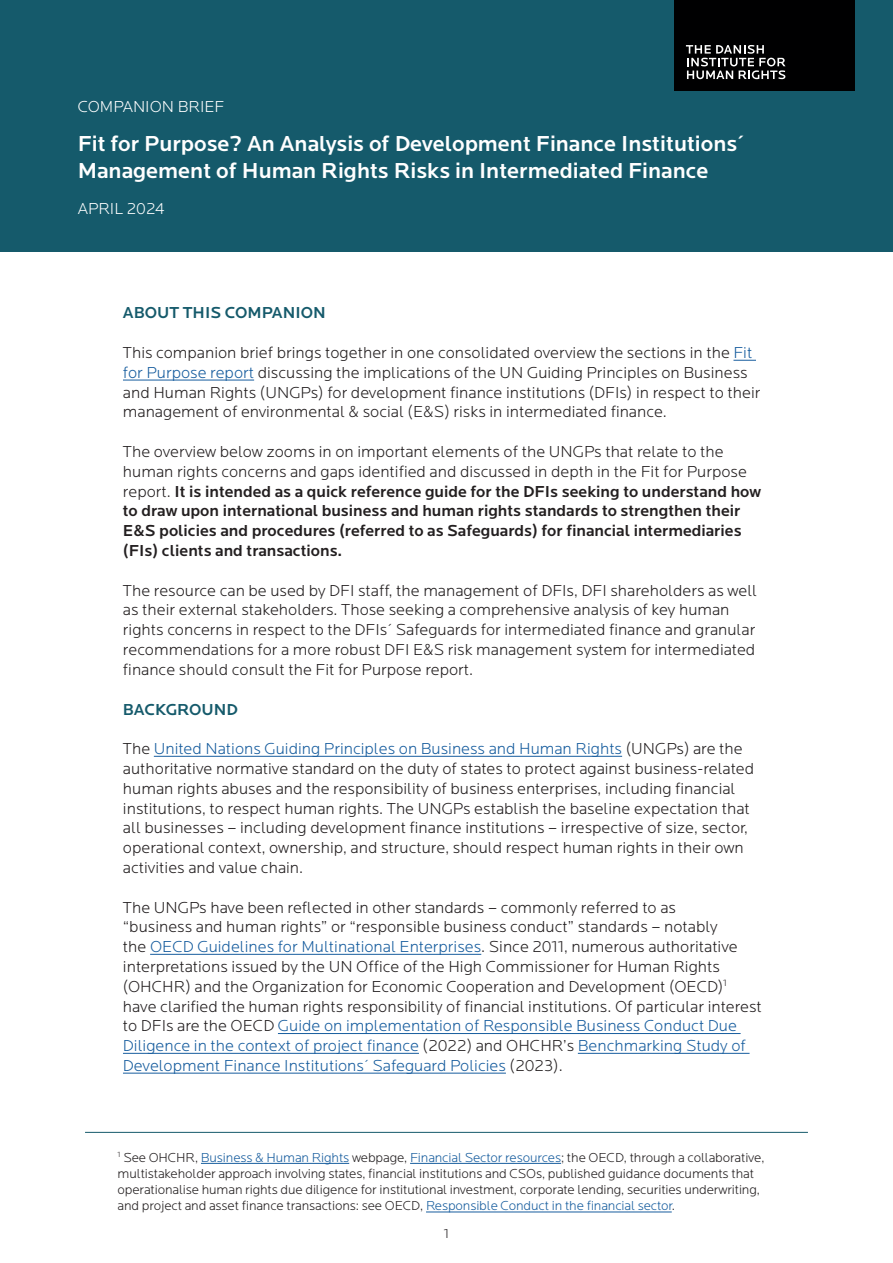
<style>
.page{position:relative;width:893px;height:1263px;background:#fff}
.page>*{position:absolute;margin:0;border:0;box-sizing:border-box;transform-origin:0 0}
.Footnote_text{font:500 22.5px/27px "Locator";color:#fff}
.t1{font:300 16.5px/19.8px "Locator";color:#231f20}
.t2{font:500 16.5px/19.8px "Locator";color:#231f20}
.Heading_1{font:500 16.5px "Locator";color:#155a6b}
.Footnote_text-2{font:300 16.5px "Locator";color:#fff}
.t3{font:300 13.5px/16.2px "Locator";letter-spacing:-.01em;color:#231f20}
.s1{color:#175d9e}
.s2{font-weight:300}
</style>
<div class="page">
<svg style="left:733px;top:360px;width:23px;height:1px"></svg>
<hr style="left:123px;top:380px;width:131px;height:1px;background:#175d9e">
<hr style="left:154px;top:756px;width:468px;height:1px;background:#175d9e">
<hr style="left:150px;top:954px;width:331px;height:1px;background:#175d9e">
<hr style="left:278px;top:1033px;width:463px;height:1px;background:#175d9e">
<hr style="left:123px;top:1053px;width:296px;height:1px;background:#175d9e">
<hr style="left:578px;top:1053px;width:171px;height:1px;background:#175d9e">
<hr style="left:123px;top:1073px;width:383px;height:1px;background:#175d9e">
<div style="left:0;top:0;width:893px;height:251px;background:#155a6b"></div>
<div style="left:674px;top:0;width:181px;height:90px;background:#000001"></div>
<svg style="left:686px;top:45px;width:99px;height:34px"></svg>
<hr style="left:85px;top:1132px;width:723px;height:1px;background:#155a6b">
<hr style="left:201px;top:1163px;width:148px;height:1px;background:#175d9e">
<hr style="left:410px;top:1163px;width:151px;height:1px;background:#175d9e">
<hr style="left:426px;top:1212px;width:246px;height:1px;background:#175d9e">
<p class="Footnote_text-2" style="left:78px;top:98px;width:148px">COMPANION BRIEF</p>
<p class="Footnote_text" style="left:78px;top:131px;width:668px">Fit for Purpose? An Analysis of Development Finance Institutions´<br>Management of Human Rights Risks in Intermediated Finance</p>
<p class="Footnote_text-2" style="left:78px;top:200px;width:89px">APRIL 2024</p>
<p class="Heading_1" style="left:123px;top:304px;width:204px">ABOUT THIS COMPANION</p>
<p class="t1" style="left:123px;top:343px;width:639px">This companion brief brings together in one consolidated overview the sections in the <span class="s1">Fit for Purpose report</span> discussing the implications of the UN Guiding Principles on Business and Human Rights (UNGPs) for development finance institutions (DFIs) in respect to their management of environmental &amp; social (E&amp;S) risks in intermediated finance.</p>
<p class="t2" style="left:123px;top:442px;width:639px"><span class="s2">The overview below zooms in on important elements of the UNGPs that relate to the human rights concerns and gaps identified and discussed in depth in the Fit for Purpose report.</span> It is intended as a quick reference guide for the DFIs seeking to understand how to draw upon international business and human rights standards to strengthen their E&amp;S policies and procedures (referred to as Safeguards) for financial intermediaries (FIs) clients and transactions.</p>
<p class="t1" style="left:123px;top:581px;width:636px">The resource can be used by DFI staff, the management of DFIs, DFI shareholders as well as their external stakeholders. Those seeking a comprehensive analysis of key human rights concerns in respect to the DFIs´ Safeguards for intermediated finance and granular recommendations for a more robust DFI E&amp;S risk management system for intermediated finance should consult the Fit for Purpose report.</p>
<p class="Heading_1" style="left:123px;top:700px;width:117px">BACKGROUND</p>
<p class="t1" style="left:123px;top:739px;width:633px">The <span class="s1">United Nations Guiding Principles on Business and Human Rights</span> (UNGPs) are the authoritative normative standard on the duty of states to protect against business-related human rights abuses and the responsibility of business enterprises, including financial institutions, to respect human rights. The UNGPs establish the baseline expectation that all businesses – including development finance institutions – irrespective of size, sector, operational context, ownership, and structure, should respect human rights in their own activities and value chain.</p>
<p class="t1" style="left:123px;top:898px;width:640px">The UNGPs have been reflected in other standards – commonly referred to as<br>“business and human rights” or “responsible business conduct” standards – notably<br>the <span class="s1">OECD Guidelines for Multinational Enterprises</span>. Since 2011, numerous authoritative interpretations issued by the UN Office of the High Commissioner for Human Rights (OHCHR) and the Organization for Economic Cooperation and Development (OECD)<sup>1 </sup>have clarified the human rights responsibility of financial institutions. Of particular interest to DFIs are the OECD <span class="s1">Guide on implementation of Responsible Business Conduct Due Diligence in the context of project finance</span> (2022) and OHCHR’s <span class="s1">Benchmarking Study of Development Finance Institutions´ Safeguard Policies</span> (2023).</p>
<p class="t3" style="left:118px;top:1149px;width:648px"><sup>1</sup> See OHCHR, <span class="s1">Business &amp; Human Rights</span> webpage, <span class="s1">Financial Sector resources</span>; the OECD, through a collaborative, multistakeholder approach involving states, financial institutions and CSOs, published guidance documents that operationalise human rights due diligence for institutional investment, corporate lending, securities underwriting, and project and asset finance transactions: see OECD, <span class="s1">Responsible Conduct in the financial sector</span>.</p>
<p class="t3" style="left:444px;top:1226px;width:7px">1</p>
</div>
